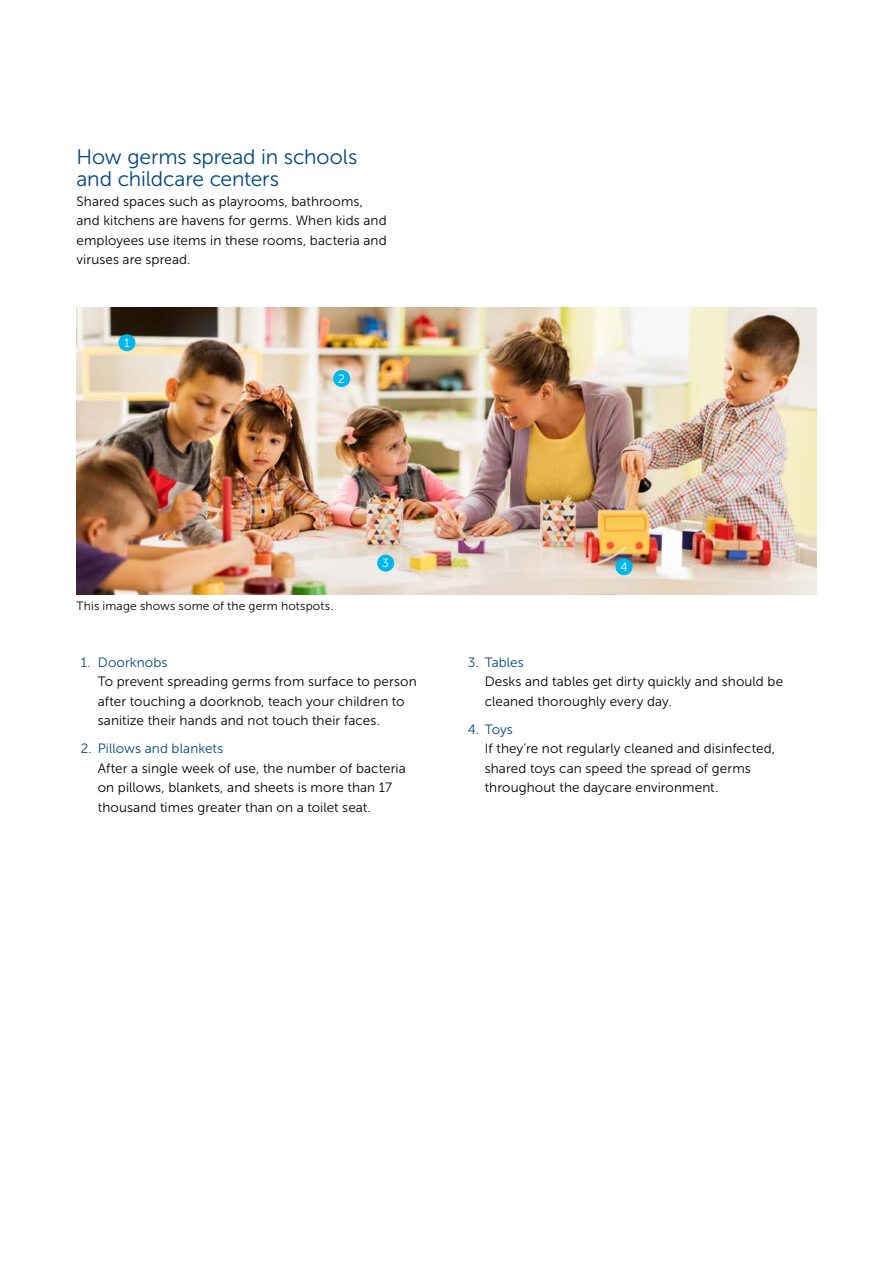
<style>
.page{position:relative;width:893px;height:1263px;background:#fff}
.page>*{position:absolute;margin:0;border:0;box-sizing:border-box;transform-origin:0 0}
.t1{font:21px/22.5px "Museo Sans 300";letter-spacing:-.005em;color:#004781}
.t2{font:13.5px/19.5px "Museo Sans 300";letter-spacing:.005em;color:#000}
.t3{font:13.5px "Museo Sans 300";letter-spacing:.005em;color:#004781}
.t4{font:12px "Museo Sans 300";letter-spacing:.015em;color:#000}
.t5{font:12px "Museo Sans 300";color:#fff}
</style>
<div class="page">
<img style="left:77px;top:307px;width:739px;height:287px">
<div style="left:118px;top:334px;width:17px;height:17px;background:#00b6ed;border-radius:50%"></div>
<div style="left:333px;top:370px;width:17px;height:17px;background:#00b6ed;border-radius:50%"></div>
<div style="left:377px;top:555px;width:17px;height:17px;background:#00b6ed;border-radius:50%"></div>
<div style="left:615px;top:558px;width:17px;height:17px;background:#00b6ed;border-radius:50%"></div>
<h1 class="t1" style="left:77px;top:145px;width:282px">How germs spread in schools and childcare centers</h1>
<p class="t2" style="left:77px;top:191px;width:312px">Shared spaces such as playrooms, bathrooms, and kitchens are havens for germs. When kids and employees use items in these rooms, bacteria and viruses are spread.</p>
<p class="t5" style="left:124px;top:336px;width:7px">1</p>
<p class="t5" style="left:338px;top:372px;width:8px">2</p>
<p class="t4" style="left:77px;top:599px;width:258px">This image shows some of the germ hotspots.</p>
<p class="t5" style="left:382px;top:557px;width:8px">3</p>
<p class="t5" style="left:620px;top:560px;width:9px">4</p>
<p class="t3" style="left:81px;top:655px;width:88px">1. Doorknobs</p>
<p class="t2" style="left:98px;top:672px;width:321px">To prevent spreading germs from surface to person after touching a doorknob, teach your children to sanitize their hands and not touch their faces.</p>
<p class="t3" style="left:81px;top:741px;width:144px">2. Pillows and blankets</p>
<p class="t2" style="left:98px;top:758px;width:310px">After a single week of use, the number of bacteria on pillows, blankets, and sheets is more than 17 thousand times greater than on a toilet seat.</p>
<p class="t3" style="left:468px;top:655px;width:58px">3. Tables</p>
<p class="t2" style="left:485px;top:672px;width:300px">Desks and tables get dirty quickly and should be cleaned thoroughly every day.</p>
<p class="t3" style="left:468px;top:722px;width:47px">4. Toys</p>
<p class="t2" style="left:485px;top:739px;width:292px">If they’re not regularly cleaned and disinfected, shared toys can speed the spread of germs throughout the daycare environment.</p>
</div>
